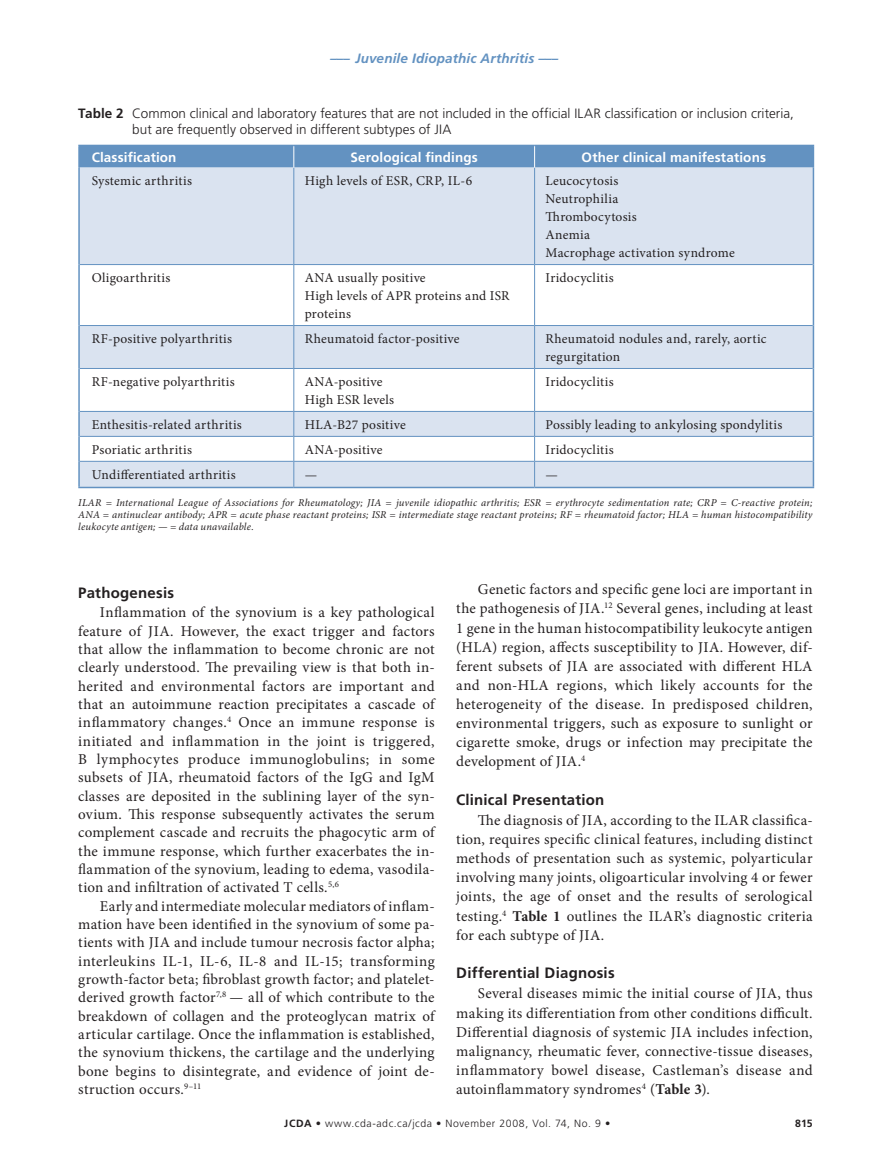
<style>
.page{position:relative;width:891px;height:1175px;background:#fff}
.page>*{position:absolute;margin:0;border:0;box-sizing:border-box;transform-origin:0 0}
.t1{font:15px/18.3px "Minion Pro";letter-spacing:.015em;color:#231f20;text-align:justify}
.t2{font:700 15px "Frutiger LT Std";letter-spacing:.015em;color:#231f20}
.t3{font:13.5px/18px "Minion Pro";letter-spacing:.02em;color:#231f20}
.t4{font:300 13.5px/16.2px "Frutiger LT Std";letter-spacing:.005em;color:#231f20}
.t5{font:700 13.5px "Frutiger LT Std";letter-spacing:.01em;color:#fff}
.t6{font:italic 700 13.5px "Frutiger LT Std";letter-spacing:.01em;color:#6392c1}
.t7{font:italic 10.5px/12px "Minion Pro";letter-spacing:.015em;color:#231f20;text-align:justify}
.t8{font:300 10.5px "Frutiger LT Std";letter-spacing:.055em;color:#231f20}
.t9{font:700 10.5px "Frutiger LT Std";color:#231f20}
.s1{font-weight:700}
</style>
<div class="page">
<svg style="left:80px;top:168px;width:733px;height:319px;fill:#dae3f0"></svg>
<hr style="left:78px;top:168px;width:2px;height:96px;background:#6392c1">
<hr style="left:813px;top:168px;width:1px;height:96px;background:#6392c1">
<hr style="left:78px;top:264px;width:2px;height:61px;background:#6392c1">
<hr style="left:813px;top:264px;width:1px;height:61px;background:#6392c1">
<hr style="left:78px;top:325px;width:2px;height:43px;background:#6392c1">
<hr style="left:813px;top:325px;width:1px;height:43px;background:#6392c1">
<hr style="left:78px;top:368px;width:2px;height:43px;background:#6392c1">
<hr style="left:813px;top:368px;width:1px;height:43px;background:#6392c1">
<hr style="left:78px;top:411px;width:2px;height:25px;background:#6392c1">
<hr style="left:78px;top:436px;width:2px;height:25px;background:#6392c1">
<hr style="left:78px;top:461px;width:2px;height:26px;background:#6392c1">
<svg style="left:813px;top:411px;width:1px;height:76px"></svg>
<hr style="left:293px;top:168px;width:1px;height:96px;background:#6392c1">
<hr style="left:534px;top:168px;width:1px;height:96px;background:#6392c1">
<hr style="left:80px;top:264px;width:214px;height:1px;background:#6392c1">
<hr style="left:294px;top:264px;width:241px;height:1px;background:#6392c1">
<hr style="left:293px;top:265px;width:1px;height:60px;background:#6392c1">
<hr style="left:535px;top:264px;width:278px;height:1px;background:#6392c1">
<hr style="left:534px;top:265px;width:1px;height:60px;background:#6392c1">
<hr style="left:80px;top:325px;width:214px;height:1px;background:#6392c1">
<hr style="left:294px;top:325px;width:241px;height:1px;background:#6392c1">
<hr style="left:293px;top:326px;width:1px;height:42px;background:#6392c1">
<hr style="left:535px;top:325px;width:278px;height:1px;background:#6392c1">
<hr style="left:534px;top:326px;width:1px;height:42px;background:#6392c1">
<hr style="left:80px;top:368px;width:214px;height:1px;background:#6392c1">
<hr style="left:294px;top:368px;width:241px;height:1px;background:#6392c1">
<hr style="left:293px;top:369px;width:1px;height:42px;background:#6392c1">
<hr style="left:535px;top:368px;width:278px;height:1px;background:#6392c1">
<hr style="left:534px;top:369px;width:1px;height:42px;background:#6392c1">
<hr style="left:80px;top:411px;width:214px;height:1px;background:#6392c1">
<hr style="left:294px;top:411px;width:241px;height:1px;background:#6392c1">
<hr style="left:535px;top:411px;width:278px;height:1px;background:#6392c1">
<hr style="left:80px;top:436px;width:214px;height:1px;background:#6392c1">
<hr style="left:294px;top:436px;width:241px;height:1px;background:#6392c1">
<hr style="left:535px;top:436px;width:278px;height:1px;background:#6392c1">
<hr style="left:80px;top:461px;width:214px;height:1px;background:#6392c1">
<hr style="left:294px;top:461px;width:241px;height:1px;background:#6392c1">
<svg style="left:293px;top:412px;width:1px;height:75px"></svg>
<hr style="left:535px;top:461px;width:278px;height:1px;background:#6392c1">
<svg style="left:534px;top:412px;width:1px;height:75px"></svg>
<hr style="left:78px;top:145px;width:216px;height:1px;background:#6392c1">
<hr style="left:78px;top:146px;width:2px;height:22px;background:#6392c1">
<div style="left:79px;top:145px;width:735px;height:23px;background:#6392c1"></div>
<hr style="left:78px;top:487px;width:216px;height:1px;background:#6392c1">
<hr style="left:294px;top:487px;width:241px;height:1px;background:#6392c1">
<hr style="left:535px;top:487px;width:279px;height:1px;background:#6392c1">
<p class="t6" style="left:330px;top:50px;width:230px">––– Juvenile Idiopathic Arthritis –––</p>
<p class="t4" style="left:132px;top:106px;width:663px;text-indent:-54px"><span class="s1">Table 2</span> Common clinical and laboratory features that are not included in the official ILAR classification or inclusion criteria, but are frequently observed in different subtypes of JIA</p>
<p class="t5" style="left:92px;top:149px;width:86px">Classification</p>
<p class="t5" style="left:351px;top:149px;width:129px">Serological findings</p>
<p class="t5" style="left:582px;top:149px;width:186px">Other clinical manifestations</p>
<p class="t3" style="left:92px;top:172px;width:102px">Systemic arthritis</p>
<p class="t3" style="left:305px;top:172px;width:169px">High levels of ESR, CRP, IL-6</p>
<p class="t3" style="left:545px;top:172px;width:191px">Leucocytosis<br>Neutrophilia<br>Thrombocytosis<br>Anemia<br>Macrophage activation syndrome</p>
<p class="t3" style="left:92px;top:269px;width:80px">Oligoarthritis</p>
<p class="t3" style="left:305px;top:269px;width:207px">ANA usually positive<br>High levels of APR proteins and ISR proteins</p>
<p class="t3" style="left:545px;top:269px;width:70px">Iridocyclitis</p>
<p class="t3" style="left:92px;top:330px;width:142px">RF-positive polyarthritis</p>
<p class="t3" style="left:305px;top:330px;width:156px">Rheumatoid factor-positive</p>
<p class="t3" style="left:545px;top:330px;width:223px">Rheumatoid nodules and, rarely, aortic regurgitation</p>
<p class="t3" style="left:92px;top:372px;width:145px">RF-negative polyarthritis</p>
<p class="t3" style="left:305px;top:372px;width:91px">ANA-positive<br>High ESR levels</p>
<p class="t3" style="left:545px;top:372px;width:70px">Iridocyclitis</p>
<p class="t3" style="left:92px;top:415px;width:152px">Enthesitis-related arthritis</p>
<p class="t3" style="left:305px;top:415px;width:103px">HLA-B27 positive</p>
<p class="t3" style="left:545px;top:415px;width:238px">Possibly leading to ankylosing spondylitis</p>
<p class="t3" style="left:92px;top:440px;width:102px">Psoriatic arthritis</p>
<p class="t3" style="left:305px;top:440px;width:79px">ANA-positive</p>
<p class="t3" style="left:545px;top:440px;width:70px">Iridocyclitis</p>
<p class="t3" style="left:92px;top:465px;width:146px">Undifferentiated arthritis</p>
<p class="t3" style="left:305px;top:465px;width:14px">—</p>
<p class="t3" style="left:545px;top:465px;width:14px">—</p>
<p class="t7" style="left:78px;top:497px;width:736px">ILAR = International League of Associations for Rheumatology; JIA = juvenile idiopathic arthritis; ESR = erythrocyte sedimentation rate; CRP = C-reactive protein; ANA = antinuclear antibody; APR = acute phase reactant proteins; ISR = intermediate stage reactant proteins; RF = rheumatoid factor; HLA = human histocompatibility leukocyte antigen; — = data unavailable.</p>
<p class="t2" style="left:78px;top:583px;width:97px">Pathogenesis</p>
<p class="t1" style="left:78px;top:603px;width:358px;text-indent:22px">Inflammation of the synovium is a key pathological feature of JIA. However, the exact trigger and factors that allow the inflammation to become chronic are not clearly understood. The prevailing view is that both in&shy;herited and environmental factors are important and that an autoimmune reaction precipitates a cascade of inflammatory changes.<sup>4</sup> Once an immune response is initiated and inflammation in the joint is triggered, B lymphocytes produce immunoglobulins; in some subsets of JIA, rheumatoid factors of the IgG and IgM classes are deposited in the sublining layer of the syn&shy;ovium. This response subsequently activates the serum complement cascade and recruits the phagocytic arm of the immune response, which further exacerbates the in&shy;flammation of the synovium, leading to edema, vasodila&shy;tion and infiltration of activated T cells.<sup>5,6</sup></p>
<p class="t1" style="left:78px;top:896px;width:358px;text-indent:22px">Early and intermediate molecular mediators of inflam&shy;mation have been identified in the synovium of some pa&shy;tients with JIA and include tumour necrosis factor alpha; interleukins IL-1, IL-6, IL-8 and IL-15; transforming growth-factor beta; fibroblast growth factor; and platelet&shy;derived growth factor<sup>7,8</sup> — all of which contribute to the breakdown of collagen and the proteoglycan matrix of articular cartilage. Once the inflammation is established, the synovium thickens, the cartilage and the underlying bone begins to disintegrate, and evidence of joint de&shy;struction occurs.<sup>9–11</sup></p>
<p class="t1" style="left:456px;top:580px;width:358px;line-height:19px;text-indent:22px">Genetic factors and specific gene loci are important in the pathogenesis of JIA.<sup>12</sup> Several genes, including at least 1 gene in the human histocompatibility leukocyte antigen (HLA) region, affects susceptibility to JIA. However, dif&shy;ferent subsets of JIA are associated with different HLA and non-HLA regions, which likely accounts for the heterogeneity of the disease. In predisposed children, environmental triggers, such as exposure to sunlight or cigarette smoke, drugs or infection may precipitate the development of JIA.<sup>4</sup></p>
<p class="t2" style="left:456px;top:790px;width:150px">Clinical Presentation</p>
<p class="t1" style="left:456px;top:810px;width:358px;line-height:19px;text-indent:22px">The diagnosis of JIA, according to the ILAR classifica&shy;tion, requires specific clinical features, including distinct methods of presentation such as systemic, polyarticular involving many joints, oligoarticular involving 4 or fewer joints, the age of onset and the results of serological testing.<sup>4</sup> <span class="s1">Table 1</span> outlines the ILAR’s diagnostic criteria for each subtype of JIA.</p>
<p class="t2" style="left:456px;top:964px;width:160px">Differential Diagnosis</p>
<p class="t1" style="left:456px;top:984px;width:358px;line-height:19px;text-indent:22px">Several diseases mimic the initial course of JIA, thus making its differentiation from other conditions difficult.<br>Differential diagnosis of systemic JIA includes infection, malignancy, rheumatic fever, connective-tissue diseases, inflammatory bowel disease, Castleman’s disease and autoinflammatory syndromes<sup>4</sup> (<span class="s1">Table 3</span>).</p>
<p class="t8" style="left:284px;top:1117px;width:328px"><span class="s1">JCDA •</span> www.cda-adc.ca/jcda • November 2008, Vol. 74, No. 9 •</p>
<p class="t9" style="left:795px;top:1117px;width:19px">815</p>
</div>
